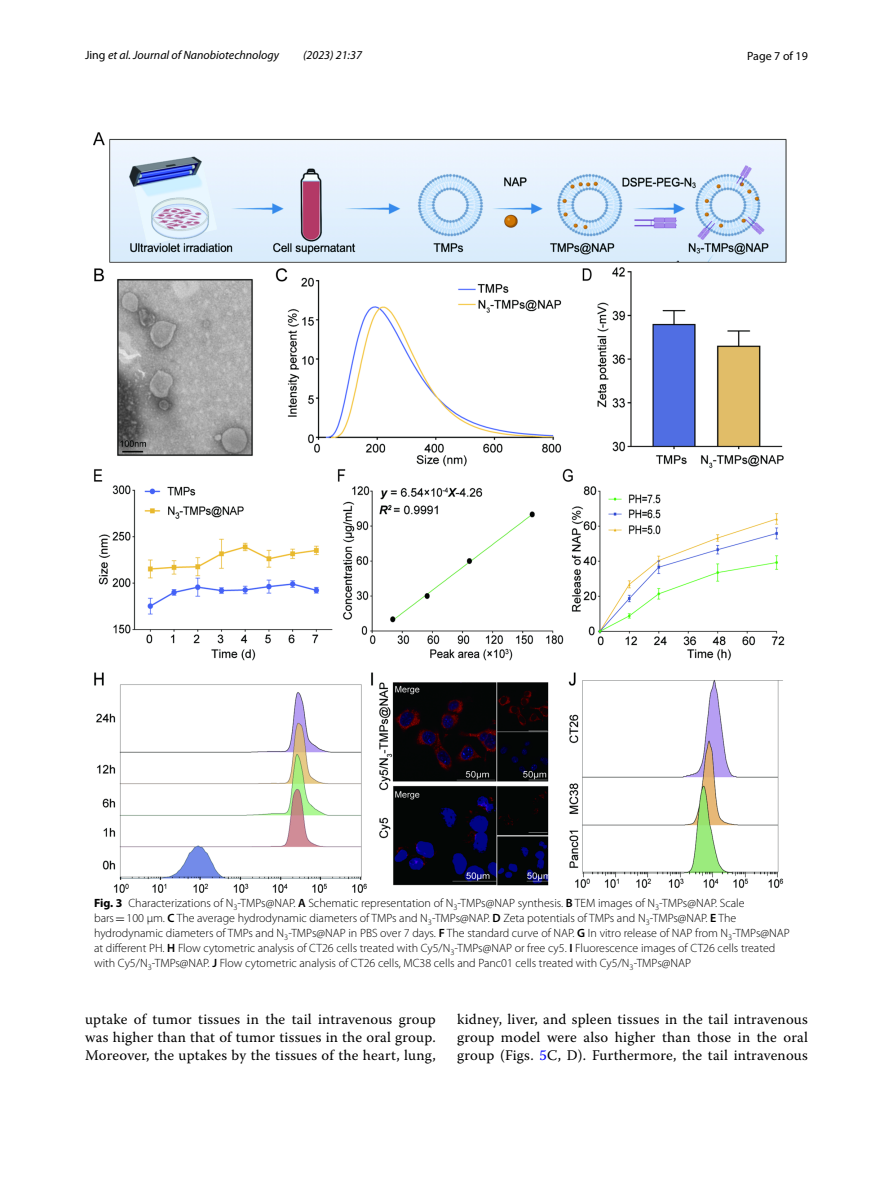
<style>
.page{position:relative;width:893px;height:1187px;background:#fff}
.page>*{position:absolute;margin:0;border:0;box-sizing:border-box;transform-origin:0 0}
.t1{font:14.7px/18px "Warnock Pro";letter-spacing:.015em;color:#000;text-align:justify}
.t2{font:300 12px/15px "Myriad Pro";color:#000}
.t3{font:italic 12px "Myriad Pro";color:#000}
.t4{font:12px "Myriad Pro";color:#000}
.s1{font-style:normal}
.s2{font-weight:700}
.s3{font-weight:600}
.s4{font-family:"MTSY";font-weight:400}
.s5{color:#00f}
</style>
<div class="page">
<img style="left:94px;top:133px;width:693px;height:759px">
<p class="t3" style="left:85px;top:48px;width:196px"><span class="s1">Jing</span> et al. Journal of Nanobiotechnology</p>
<p class="t3" style="left:303px;top:48px;width:60px">(2023) 21:37</p>
<p class="t4" style="left:747px;top:48px;width:62px">Page 7 of 19</p>
<p class="t2" style="left:94px;top:896px;width:697px"><span class="s2">Fig. 3</span> Characterizations of N<sub>3</sub>-TMPs@NAP. <span class="s3">A</span> Schematic representation of N<sub>3</sub>-TMPs@NAP synthesis. <span class="s3">B</span> TEM images of N<sub>3</sub>-TMPs@NAP. Scale bars<span class="s4">=</span>100 μm. <span class="s3">C</span> The average hydrodynamic diameters of TMPs and N<sub>3</sub>-TMPs@NAP. <span class="s3">D</span> Zeta potentials of TMPs and N<sub>3</sub>-TMPs@NAP. <span class="s3">E</span> The hydrodynamic diameters of TMPs and N<sub>3</sub>-TMPs@NAP in PBS over 7 days. <span class="s3">F</span> The standard curve of NAP. <span class="s3">G</span> In vitro release of NAP from N<sub>3</sub>-TMPs@NAP at different PH. <span class="s3">H</span> Flow cytometric analysis of CT26 cells treated with Cy5/N<sub>3</sub>-TMPs@NAP or free cy5. <span class="s3">I</span> Fluorescence images of CT26 cells treated with Cy5/N<sub>3</sub>-TMPs@NAP. <span class="s3">J</span> Flow cytometric analysis of CT26 cells, MC38 cells and Panc01 cells treated with Cy5/N<sub>3</sub>-TMPs@NAP</p>
<p class="t1" style="left:85px;top:1010px;width:352px">uptake of tumor tissues in the tail intravenous group was higher than that of tumor tissues in the oral group.<br>Moreover, the uptakes by the tissues of the heart, lung,</p>
<p class="t1" style="left:457px;top:1010px;width:352px">kidney, liver, and spleen tissues in the tail intravenous group model were also higher than those in the oral group (Figs. <span class="s5">5</span>C, D). Furthermore, the tail intravenous</p>
</div>
